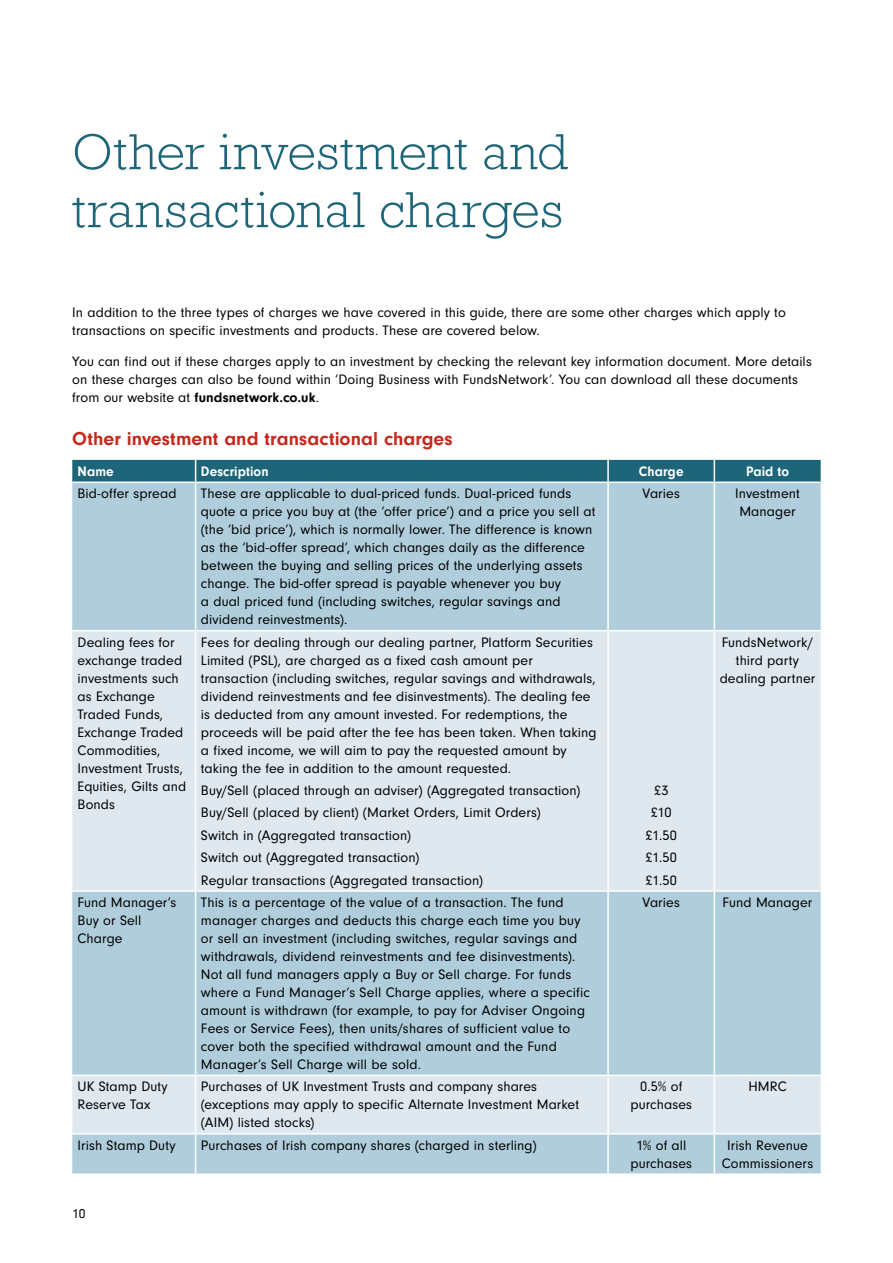
<style>
.page{position:relative;width:893px;height:1263px;background:#fff}
.page>*{position:absolute;margin:0;border:0;box-sizing:border-box;transform-origin:0 0}
.t1{font:300 51.45px/57.9px "Rockwellfor Funds Network";letter-spacing:.005em;color:#1e6579}
.t2{font:700 19.5px "Neuzeit Gro";letter-spacing:.005em;color:#c5281c}
.t3{font:14.25px/18px "Neuzeit Gro";letter-spacing:.005em;color:#000}
.t4{font:700 14.25px "Neuzeit Gro";letter-spacing:.01em;color:#fff;scale:.95 1}
.t5{font:13.5px "Neuzeit Gro";color:#000}
.s1{font-weight:700}
</style>
<div class="page">
<div style="left:72px;top:483px;width:749px;height:690px;background:#b0cddc"></div>
<svg style="left:72px;top:631px;width:749px;height:502px;background:#cddee7"></svg>
<div style="left:72px;top:460px;width:749px;height:21px;background:#1e6579"></div>
<hr style="left:195px;top:483px;width:1px;height:147px;background:#fff">
<hr style="left:607px;top:483px;width:2px;height:147px;background:#fff">
<hr style="left:714px;top:483px;width:1px;height:147px;background:#fff">
<hr style="left:72px;top:630px;width:124px;height:1px;background:#fff">
<hr style="left:196px;top:630px;width:412px;height:1px;background:#fff">
<hr style="left:195px;top:631px;width:1px;height:58px;background:#fff">
<hr style="left:608px;top:630px;width:106px;height:1px;background:#fff">
<hr style="left:607px;top:631px;width:2px;height:58px;background:#fff">
<hr style="left:714px;top:630px;width:107px;height:1px;background:#fff">
<hr style="left:714px;top:631px;width:1px;height:58px;background:#fff">
<hr style="left:195px;top:689px;width:1px;height:90px;background:#fff">
<hr style="left:607px;top:689px;width:2px;height:90px;background:#fff">
<hr style="left:714px;top:689px;width:1px;height:90px;background:#fff">
<hr style="left:607px;top:779px;width:2px;height:22px;background:#fff">
<hr style="left:607px;top:801px;width:2px;height:23px;background:#fff">
<hr style="left:607px;top:824px;width:2px;height:22px;background:#fff">
<hr style="left:607px;top:846px;width:2px;height:23px;background:#fff">
<svg style="left:195px;top:779px;width:1px;height:111px"></svg>
<hr style="left:607px;top:869px;width:2px;height:21px;background:#fff">
<svg style="left:714px;top:779px;width:1px;height:111px"></svg>
<hr style="left:72px;top:890px;width:124px;height:2px;background:#fff">
<hr style="left:196px;top:890px;width:412px;height:2px;background:#fff">
<hr style="left:195px;top:892px;width:1px;height:183px;background:#fff">
<hr style="left:608px;top:890px;width:106px;height:2px;background:#fff">
<hr style="left:607px;top:892px;width:2px;height:183px;background:#fff">
<hr style="left:714px;top:890px;width:107px;height:2px;background:#fff">
<hr style="left:714px;top:892px;width:1px;height:183px;background:#fff">
<hr style="left:72px;top:1075px;width:124px;height:1px;background:#fff">
<hr style="left:196px;top:1075px;width:412px;height:1px;background:#fff">
<hr style="left:195px;top:1076px;width:1px;height:57px;background:#fff">
<hr style="left:608px;top:1075px;width:106px;height:1px;background:#fff">
<hr style="left:607px;top:1076px;width:2px;height:57px;background:#fff">
<hr style="left:714px;top:1075px;width:107px;height:1px;background:#fff">
<hr style="left:714px;top:1076px;width:1px;height:57px;background:#fff">
<hr style="left:72px;top:1133px;width:124px;height:1px;background:#fff">
<hr style="left:196px;top:1133px;width:412px;height:1px;background:#fff">
<hr style="left:195px;top:1134px;width:1px;height:39px;background:#fff">
<hr style="left:608px;top:1133px;width:106px;height:1px;background:#fff">
<hr style="left:607px;top:1134px;width:2px;height:39px;background:#fff">
<hr style="left:714px;top:1133px;width:107px;height:1px;background:#fff">
<hr style="left:714px;top:1134px;width:1px;height:39px;background:#fff">
<h1 class="t1" style="left:72px;top:123px;width:497px">Other investment and transactional charges</h1>
<p class="t3" style="left:72px;top:303px;width:715px">In addition to the three types of charges we have covered in this guide, there are some other charges which apply to transactions on specific investments and products. These are covered below.</p>
<p class="t3" style="left:72px;top:352px;width:741px">You can find out if these charges apply to an investment by checking the relevant key information document. More details on these charges can also be found within ‘Doing Business with FundsNetwork’. You can download all these documents from our website at <span class="s1">fundsnetwork.co.uk</span>.</p>
<h2 class="t2" style="left:72px;top:428px;width:382px">Other investment and transactional charges</h2>
<p class="t4" style="left:78px;top:463px;width:40px">Name</p>
<p class="t4" style="left:201px;top:463px;width:73px">Description</p>
<p class="t4" style="left:639px;top:463px;width:48px">Charge</p>
<p class="t4" style="left:746px;top:463px;width:47px">Paid to</p>
<p class="t3" style="left:78px;top:485px;width:100px">Bid-offer spread</p>
<p class="t3" style="left:201px;top:485px;width:396px">These are applicable to dual-priced funds. Dual‑priced funds quote a price you buy at (the ‘offer price’) and a price you sell at (the ‘bid price’), which is normally lower. The difference is known as the ‘bid-offer spread’, which changes daily as the difference between the buying and selling prices of the underlying assets change. The bid-offer spread is payable whenever you buy<br>a dual priced fund (including switches, regular savings and dividend reinvestments).</p>
<p class="t3" style="left:643px;top:485px;width:39px">Varies</p>
<p class="t3" style="left:735px;top:485px;width:66px">Investment<br>Manager</p>
<p class="t3" style="left:78px;top:633px;width:110px">Dealing fees for exchange traded investments such as Exchange<br>Traded Funds,<br>Exchange Traded<br>Commodities,<br>Investment Trusts,<br>Equities, Gilts and<br>Bonds</p>
<p class="t3" style="left:201px;top:633px;width:397px">Fees for dealing through our dealing partner, Platform Securities Limited (PSL), are charged as a fixed cash amount per transaction (including switches, regular savings and withdrawals, dividend reinvestments and fee disinvestments). The dealing fee is deducted from any amount invested. For redemptions, the proceeds will be paid after the fee has been taken. When taking a fixed income, we will aim to pay the requested amount by taking the fee in addition to the amount requested.</p>
<p class="t3" style="left:720px;top:633px;width:97px;text-align:center">FundsNetwork/ third party dealing partner</p>
<p class="t3" style="left:201px;top:782px;width:381px">Buy/Sell (placed through an adviser) (Aggregated transaction)</p>
<p class="t3" style="left:654px;top:782px;width:16px">£3</p>
<p class="t3" style="left:201px;top:804px;width:341px">Buy/Sell (placed by client) (Market Orders, Limit Orders)</p>
<p class="t3" style="left:651px;top:804px;width:22px">£10</p>
<p class="t3" style="left:201px;top:826px;width:212px">Switch in (Aggregated transaction)</p>
<p class="t3" style="left:645px;top:826px;width:33px">£1.50</p>
<p class="t3" style="left:201px;top:849px;width:220px">Switch out (Aggregated transaction)</p>
<p class="t3" style="left:645px;top:849px;width:33px">£1.50</p>
<p class="t3" style="left:201px;top:871px;width:284px">Regular transactions (Aggregated transaction)</p>
<p class="t3" style="left:645px;top:871px;width:33px">£1.50</p>
<p class="t3" style="left:78px;top:893px;width:100px">Fund Manager’s<br>Buy or Sell<br>Charge</p>
<p class="t3" style="left:201px;top:893px;width:391px">This is a percentage of the value of a transaction. The fund manager charges and deducts this charge each time you buy or sell an investment (including switches, regular savings and withdrawals, dividend reinvestments and fee disinvestments).<br>Not all fund managers apply a Buy or Sell charge. For funds where a Fund Manager’s Sell Charge applies, where a specific amount is withdrawn (for example, to pay for Adviser Ongoing Fees or Service Fees), then units/shares of sufficient value to cover both the specified withdrawal amount and the Fund Manager’s Sell Charge will be sold.</p>
<p class="t3" style="left:643px;top:893px;width:39px">Varies</p>
<p class="t3" style="left:723px;top:893px;width:91px">Fund Manager</p>
<p class="t3" style="left:78px;top:1078px;width:92px">UK Stamp Duty<br>Reserve Tax</p>
<p class="t3" style="left:201px;top:1078px;width:380px">Purchases of UK Investment Trusts and company shares (exceptions may apply to specific Alternate Investment Market (AIM) listed stocks)</p>
<p class="t3" style="left:630px;top:1078px;width:63px;text-align:center">0.5% of purchases</p>
<p class="t3" style="left:748px;top:1078px;width:40px">HMRC</p>
<p class="t3" style="left:78px;top:1136px;width:100px">Irish Stamp Duty</p>
<p class="t3" style="left:201px;top:1136px;width:337px">Purchases of Irish company shares (charged in sterling)</p>
<p class="t3" style="left:630px;top:1136px;width:63px;text-align:center">1% of all purchases</p>
<p class="t3" style="left:722px;top:1136px;width:93px;text-align:center">Irish Revenue<br>Commissioners</p>
<p class="t5" style="left:72px;top:1206px;width:15px">10</p>
</div>
